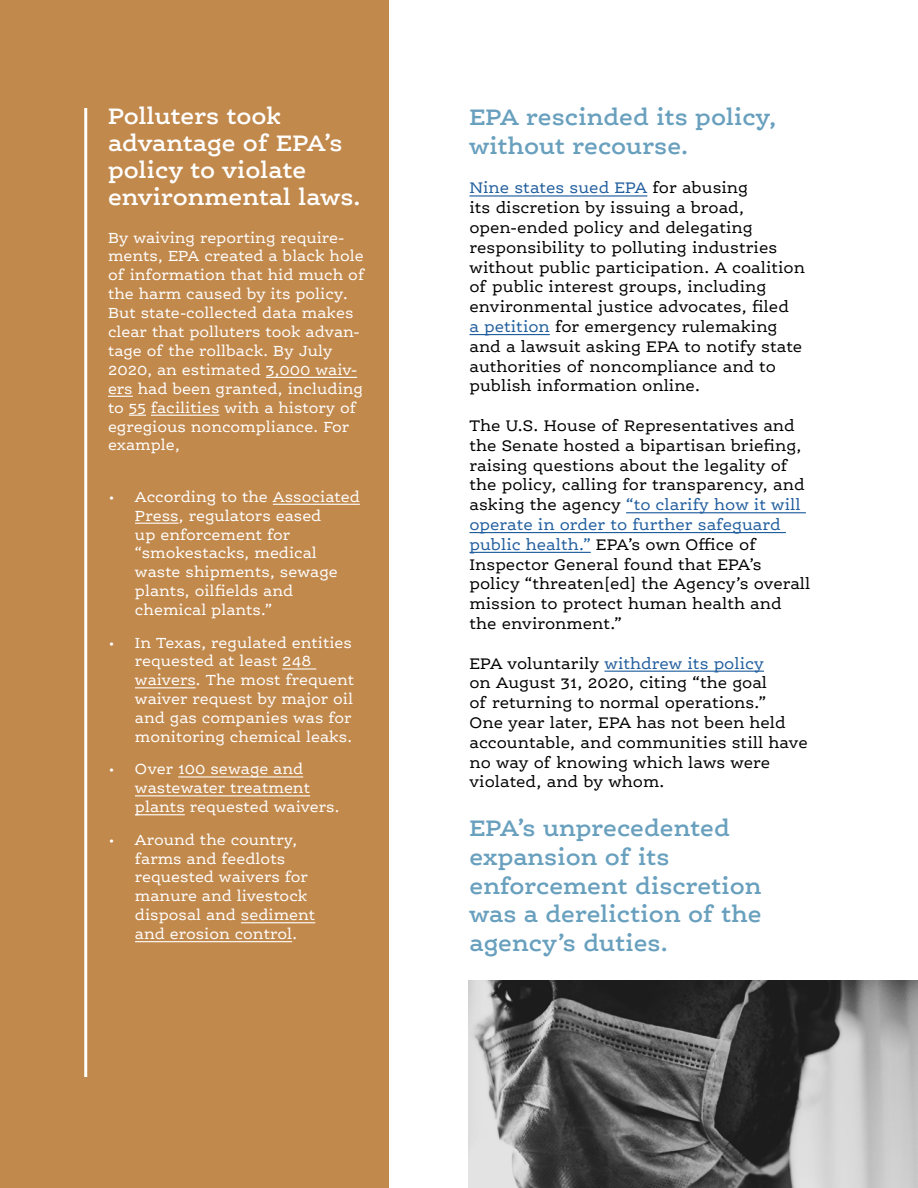
<style>
.page{position:relative;width:918px;height:1188px;background:#fff}
.page>*{position:absolute;margin:0;border:0;box-sizing:border-box;transform-origin:0 0}
.t1{font:600 24px/28.8px "Ernestine OT";color:#69a0be}
.t2{font:600 24px/27px "Ernestine OT";color:#fff}
.t3{font:16.5px/19.8px "Ernestine OT";color:#000}
.t4{font:15.75px/18.9px "Ernestine OT";color:#fff}
.s1{color:#215e9e}
</style>
<div class="page">
<hr style="left:470px;top:195px;width:177px;height:2px;background:#215e9e">
<hr style="left:470px;top:334px;width:80px;height:1px;background:#215e9e">
<hr style="left:626px;top:512px;width:180px;height:1px;background:#215e9e">
<hr style="left:470px;top:532px;width:316px;height:1px;background:#215e9e">
<hr style="left:470px;top:552px;width:121px;height:1px;background:#215e9e">
<hr style="left:604px;top:671px;width:160px;height:1px;background:#215e9e">
<div style="left:0;top:0;width:389px;height:1188px;background:#c2894d"></div>
<hr style="left:266px;top:377px;width:91px;height:1px;background:#fff">
<svg style="left:108px;top:396px;width:25px;height:1px"></svg>
<svg style="left:129px;top:415px;width:17px;height:1px"></svg>
<hr style="left:151px;top:415px;width:69px;height:1px;background:#fff">
<hr style="left:273px;top:504px;width:87px;height:1px;background:#fff">
<hr style="left:135px;top:523px;width:44px;height:1px;background:#fff">
<hr style="left:282px;top:668px;width:34px;height:2px;background:#fff">
<hr style="left:135px;top:687px;width:61px;height:1px;background:#fff">
<hr style="left:178px;top:776px;width:125px;height:2px;background:#fff">
<hr style="left:135px;top:795px;width:175px;height:1px;background:#fff">
<hr style="left:135px;top:814px;width:50px;height:1px;background:#fff">
<hr style="left:241px;top:922px;width:74px;height:1px;background:#fff">
<hr style="left:135px;top:941px;width:157px;height:1px;background:#fff">
<hr style="left:84px;top:108px;width:3px;height:969px;background:#fff">
<img style="left:468px;top:980px;width:449px;height:208px">
<h1 class="t2" style="left:108px;top:103px;width:255px">Polluters took advantage of EPA’s policy to violate environmental laws.</h1>
<p class="t4" style="left:108px;top:228px;width:258px">By waiving reporting require&shy;ments, EPA created a black hole of information that hid much of the harm caused by its policy.<br>But state-collected data makes clear that polluters took advan&shy;tage of the rollback. By July<br>2020, an estimated 3,000 waiv&shy;ers had been granted, including to 55 facilities with a history of egregious noncompliance. For example,</p>
<p class="t4" style="left:135px;top:487px;width:226px;text-indent:-27px">• According to the Associated<br>Press, regulators eased<br>up enforcement for “smokestacks, medical waste shipments, sewage plants, oilfields and chemical plants.”</p>
<p class="t4" style="left:135px;top:633px;width:221px;text-indent:-27px">• In Texas, regulated entities requested at least 248 waivers. The most frequent waiver request by major oil and gas companies was for monitoring chemical leaks.</p>
<p class="t4" style="left:135px;top:760px;width:206px;text-indent:-27px">• Over 100 sewage and wastewater treatment plants requested waivers.</p>
<p class="t4" style="left:135px;top:830px;width:182px;text-indent:-27px">• Around the country, farms and feedlots requested waivers for manure and livestock disposal and sediment and erosion control.</p>
<h1 class="t1" style="left:470px;top:103px;width:309px">EPA rescinded its policy, without recourse.</h1>
<p class="t3" style="left:470px;top:178px;width:337px"><span class="s1">Nine states sued EPA</span> for abusing<br>its discretion by issuing a broad, open-ended policy and delegating responsibility to polluting industries without public participation. A coalition of public interest groups, including environmental justice advocates, filed<br><span class="s1">a petition</span> for emergency rulemaking and a lawsuit asking EPA to notify state authorities of noncompliance and to publish information online.</p>
<p class="t3" style="left:470px;top:416px;width:342px">The U.S. House of Representatives and the Senate hosted a bipartisan briefing, raising questions about the legality of the policy, calling for transparency, and asking the agency <span class="s1">“to clarify how it will operate in order to further safeguard public health.”</span> EPA’s own Office of Inspector General found that EPA’s policy “threaten[ed] the Agency’s overall mission to protect human health and the environment.”</p>
<p class="t3" style="left:470px;top:653px;width:340px">EPA voluntarily <span class="s1">withdrew its policy<br></span>on August 31, 2020, citing “the goal<br>of returning to normal operations.”<br>One year later, EPA has not been held accountable, and communities still have no way of knowing which laws were violated, and by whom.</p>
<h1 class="t1" style="left:470px;top:814px;width:294px">EPA’s unprecedented expansion of its enforcement discretion was a dereliction of the agency’s duties.</h1>
</div>
